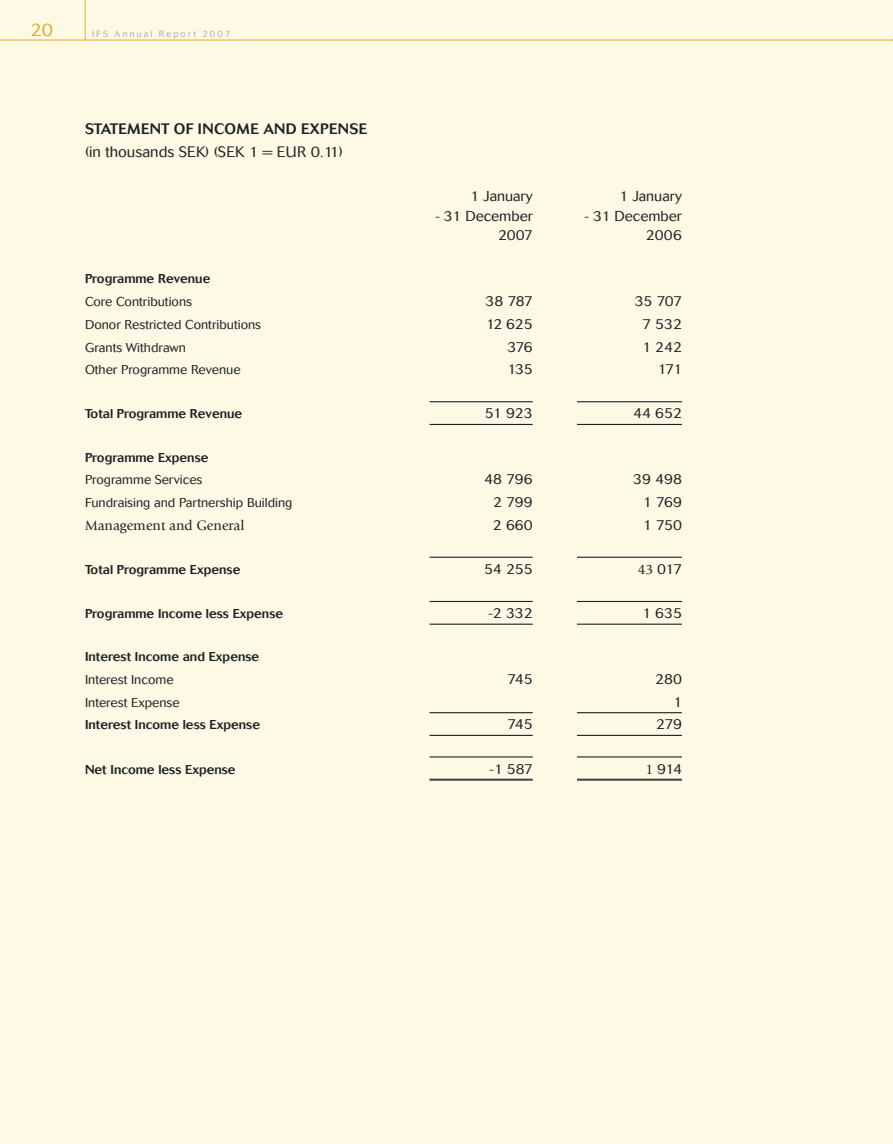
<style>
.page{position:relative;width:893px;height:1144px;background:#fdf9e5}
.page>*{position:absolute;margin:0;border:0;box-sizing:border-box;transform-origin:0 0}
.t1{font:300 18px "Cosmos";color:#e5ad2f}
.t2{font:300 15px "Cosmos";color:#202124}
.t3{font:500 15px "Cosmos";letter-spacing:.02em;color:#202124}
.t4{font:300 14.25px/19.5px "Cosmos";color:#202124;text-align:right}
.t5{font:14.25px "Giovanni";color:#202124}
.t6{font:500 12.75px "Cosmos";color:#202124}
.t7{font:300 12.75px "Cosmos";color:#202124}
.t8{font:300 9px "Cosmos";letter-spacing:.23em;color:#b4aba7}
.s1{font-family:"Giovanni";font-weight:400}
</style>
<div class="page">
<hr style="left:0;top:40px;width:893px;height:1px;background:#e5ad2f">
<hr style="left:85px;top:0;width:1px;height:40px;background:#e5ad2f">
<hr style="left:430px;top:401px;width:103px;height:1px;background:#202124">
<hr style="left:430px;top:424px;width:103px;height:1px;background:#202124">
<hr style="left:577px;top:424px;width:105px;height:1px;background:#202124">
<hr style="left:430px;top:557px;width:103px;height:1px;background:#202124">
<hr style="left:577px;top:401px;width:105px;height:1px;background:#202124">
<hr style="left:577px;top:557px;width:105px;height:1px;background:#202124">
<hr style="left:430px;top:601px;width:103px;height:1px;background:#202124">
<hr style="left:430px;top:624px;width:103px;height:1px;background:#202124">
<hr style="left:577px;top:601px;width:105px;height:1px;background:#202124">
<hr style="left:577px;top:624px;width:105px;height:1px;background:#202124">
<hr style="left:430px;top:712px;width:103px;height:1px;background:#202124">
<hr style="left:430px;top:735px;width:103px;height:1px;background:#202124">
<hr style="left:577px;top:712px;width:105px;height:1px;background:#202124">
<hr style="left:577px;top:735px;width:105px;height:1px;background:#202124">
<hr style="left:430px;top:756px;width:103px;height:1px;background:#202124">
<hr style="left:430px;top:779px;width:103px;height:1px;background:#202124">
<hr style="left:430px;top:780px;width:103px;height:1px;background:#202124">
<hr style="left:577px;top:756px;width:105px;height:1px;background:#202124">
<hr style="left:577px;top:779px;width:105px;height:1px;background:#202124">
<hr style="left:577px;top:780px;width:105px;height:1px;background:#202124">
<h1 class="t1" style="left:31px;top:20px;width:24px">20</h1>
<p class="t8" style="left:92px;top:28px;width:140px">IFS Annual Report 2007</p>
<p class="t3" style="left:85px;top:120px;width:284px">STATEMENT OF INCOME AND EXPENSE</p>
<p class="t2" style="left:85px;top:143px;width:259px">(in thousands SEK) (SEK 1 = EUR 0.11)</p>
<p class="t4" style="left:470px;top:187px;width:64px">1 January</p>
<p class="t4" style="left:435px;top:206px;width:99px">- 31 December<br>2007</p>
<p class="t4" style="left:619px;top:187px;width:64px">1 January</p>
<p class="t4" style="left:584px;top:206px;width:99px">- 31 December<br>2006</p>
<p class="t6" style="left:85px;top:272px;width:127px">Programme Revenue</p>
<p class="t7" style="left:85px;top:294px;width:109px">Core Contributions</p>
<p class="t4" style="left:485px;top:292px;width:49px">38 787</p>
<p class="t4" style="left:635px;top:292px;width:49px">35 707</p>
<p class="t7" style="left:85px;top:317px;width:178px">Donor Restricted Contributions</p>
<p class="t4" style="left:486px;top:314px;width:49px">12 625</p>
<p class="t4" style="left:642px;top:314px;width:41px">7 532</p>
<p class="t7" style="left:85px;top:340px;width:103px">Grants Withdrawn</p>
<p class="t4" style="left:507px;top:337px;width:27px">376</p>
<p class="t4" style="left:642px;top:337px;width:41px">1 242</p>
<p class="t7" style="left:85px;top:362px;width:157px">Other Programme Revenue</p>
<p class="t4" style="left:507px;top:360px;width:27px">135</p>
<p class="t4" style="left:657px;top:360px;width:26px">171</p>
<p class="t6" style="left:85px;top:407px;width:159px">Total Programme Revenue</p>
<p class="t4" style="left:485px;top:404px;width:49px">51 923</p>
<p class="t4" style="left:633px;top:404px;width:50px">44 652</p>
<p class="t6" style="left:85px;top:450px;width:125px">Programme Expense</p>
<p class="t7" style="left:85px;top:472px;width:119px">Programme Services</p>
<p class="t4" style="left:484px;top:470px;width:50px">48 796</p>
<p class="t4" style="left:633px;top:470px;width:50px">39 498</p>
<p class="t7" style="left:85px;top:495px;width:209px">Fundraising and Partnership Building</p>
<p class="t4" style="left:493px;top:492px;width:41px">2 799</p>
<p class="t4" style="left:643px;top:492px;width:41px">1 769</p>
<p class="t5" style="left:85px;top:517px;width:161px">Management and General</p>
<p class="t4" style="left:493px;top:515px;width:41px">2 660</p>
<p class="t4" style="left:643px;top:515px;width:41px">1 750</p>
<p class="t6" style="left:85px;top:562px;width:157px">Total Programme Expense</p>
<p class="t4" style="left:484px;top:559px;width:50px">54 255</p>
<p class="t4" style="left:638px;top:559px;width:46px"><span class="s1">43</span> 017</p>
<p class="t6" style="left:85px;top:606px;width:200px">Programme Income less Expense</p>
<p class="t4" style="left:488px;top:604px;width:46px">-2 332</p>
<p class="t4" style="left:642px;top:604px;width:41px">1 635</p>
<p class="t6" style="left:85px;top:649px;width:176px">Interest Income and Expense</p>
<p class="t7" style="left:85px;top:672px;width:90px">Interest Income</p>
<p class="t4" style="left:507px;top:669px;width:27px">745</p>
<p class="t4" style="left:655px;top:669px;width:28px">280</p>
<p class="t7" style="left:85px;top:695px;width:96px">Interest Expense</p>
<p class="t4" style="left:673px;top:692px;width:10px">1</p>
<p class="t6" style="left:85px;top:717px;width:177px">Interest Income less Expense</p>
<p class="t4" style="left:507px;top:715px;width:27px">745</p>
<p class="t4" style="left:656px;top:715px;width:27px">279</p>
<p class="t6" style="left:85px;top:762px;width:152px">Net Income less Expense</p>
<p class="t4" style="left:489px;top:759px;width:45px">-1 587</p>
<p class="t4" style="left:645px;top:759px;width:38px"><span class="s1">1</span> 914</p>
</div>
